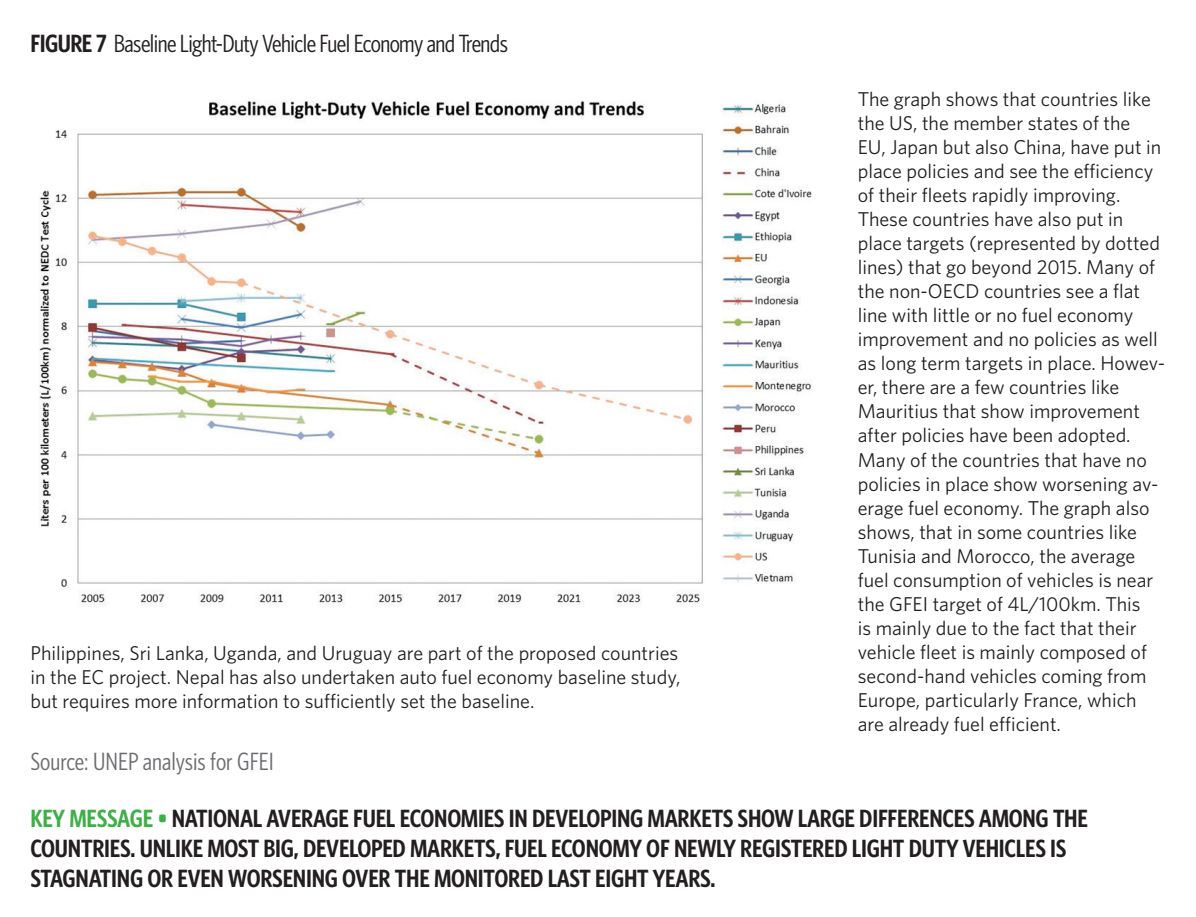
<style>
.page{position:relative;width:1196px;height:917px;background:#fff}
.page>*{position:absolute;margin:0;border:0;box-sizing:border-box;transform-origin:0 0}
.t1{font:600 25px/30px "Whitney Condensed";letter-spacing:-.01em;color:#231f20}
.t2{font:25px "Whitney Condensed";letter-spacing:-.02em;color:#231f20}
.t3{font:25px "Whitney Condensed";color:#6c6d70}
.t4{font:20px/24px "Whitney";color:#231f20}
.s1{font-weight:600}
.s2{color:#40ae49}
</style>
<div class="page">
<img style="left:39px;top:101px;width:773px;height:504px">
<p class="t2" style="left:30px;top:29px;width:479px"><span class="s1">FIGURE 7</span> Baseline Light-Duty Vehicle Fuel Economy and Trends</p>
<p class="t4" style="left:30px;top:640px;width:651px;text-align:justify">Philippines, Sri Lanka, Uganda, and Uruguay are part of the proposed countries in the EC project. Nepal has also undertaken auto fuel economy baseline study, but requires more information to sufficiently set the baseline.</p>
<p class="t3" style="left:30px;top:746px;width:245px">Source: UNEP analysis for GFEI</p>
<p class="t4" style="left:857px;top:87px;width:309px">The graph shows that countries like the US, the member states of the<br>EU, Japan but also China, have put in place policies and see the efficiency of their fleets rapidly improving.<br>These countries have also put in place targets (represented by dotted lines) that go beyond 2015. Many of the non-OECD countries see a flat line with little or no fuel economy improvement and no policies as well as long term targets in place. Howev&shy;er, there are a few countries like Mauritius that show improvement after policies have been adopted.<br>Many of the countries that have no policies in place show worsening av&shy;erage fuel economy. The graph also shows, that in some countries like Tunisia and Morocco, the average fuel consumption of vehicles is near the GFEI target of 4L/100km. This<br>is mainly due to the fact that their vehicle fleet is mainly composed of second-hand vehicles coming from Europe, particularly France, which are already fuel efficient.</p>
<p class="t1" style="left:30px;top:802px;width:1058px"><span class="s2">KEY MESSAGE •</span> NATIONAL AVERAGE FUEL ECONOMIES IN DEVELOPING MARKETS SHOW LARGE DIFFERENCES AMONG THE<br>COUNTRIES. UNLIKE MOST BIG, DEVELOPED MARKETS, FUEL ECONOMY OF NEWLY REGISTERED LIGHT DUTY VEHICLES IS<br>STAGNATING OR EVEN WORSENING OVER THE MONITORED LAST EIGHT YEARS.</p>
</div>
